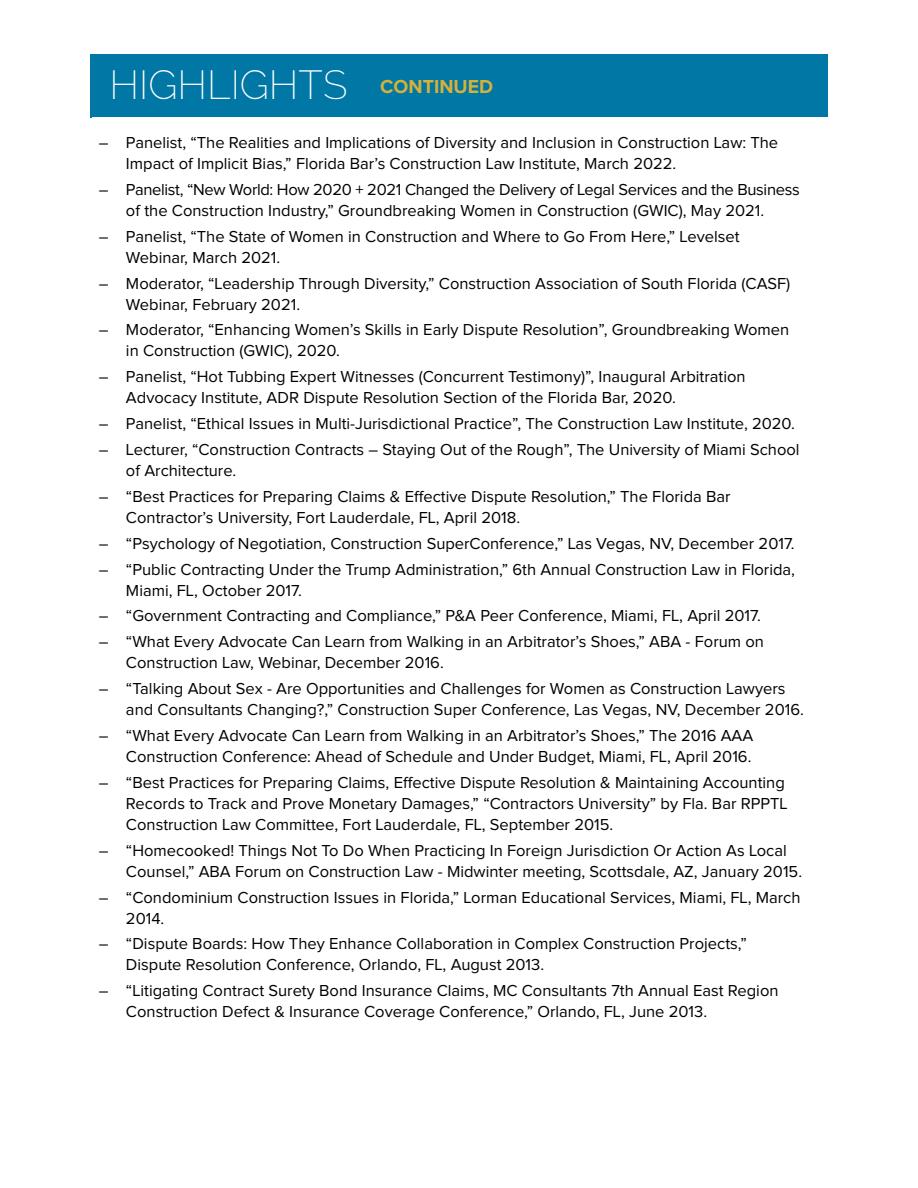
<style>
.page{position:relative;width:918px;height:1188px;background:#fff}
.page>*{position:absolute;margin:0;border:0;box-sizing:border-box;transform-origin:0 0}
.t1{font:200 40.5px "Raleway";color:#fff}
.t2{font:16.5px/21px "Proxima Nova";color:#000}
.t3{font:16.5px/21px "Proxima Nova";letter-spacing:-.02em;color:#000;text-align:center}
.s1{font-family:"Proxima Nova";font-weight:700;font-size:19.5px;color:#d6b13a}
</style>
<div class="page">
<div style="left:90px;top:54px;width:738px;height:63px;background:#0077a4"></div>
<h1 class="t1" style="left:110px;top:61px;width:385px">HIGHLIGHTS <span class="s1">CONTINUED</span></h1>
<p class="t2" style="left:126px;top:132px;width:654px;text-indent:-27px">– Panelist, “The Realities and Implications of Diversity and Inclusion in Construction Law: The<br>Impact of Implicit Bias,” Florida Bar’s Construction Law Institute, March 2022.</p>
<p class="t3" style="left:99px;top:179px;width:702px">– Panelist, “New World: How 2020 + 2021 Changed the Delivery of Legal Services and the Business of the Construction Industry,” Groundbreaking Women in Construction (GWIC), May 2021.</p>
<p class="t2" style="left:126px;top:226px;width:615px;text-indent:-27px">– Panelist, “The State of Women in Construction and Where to Go From Here,” Levelset<br>Webinar, March 2021.</p>
<p class="t2" style="left:126px;top:273px;width:666px;text-indent:-27px">– Moderator, “Leadership Through Diversity,” Construction Association of South Florida (CASF)<br>Webinar, February 2021.</p>
<p class="t2" style="left:126px;top:320px;width:665px;text-indent:-27px">– Moderator, “Enhancing Women’s Skills in Early Dispute Resolution”, Groundbreaking Women in Construction (GWIC), 2020.</p>
<p class="t2" style="left:126px;top:367px;width:621px;text-indent:-27px">– Panelist, “Hot Tubbing Expert Witnesses (Concurrent Testimony)”, Inaugural Arbitration<br>Advocacy Institute, ADR Dispute Resolution Section of the Florida Bar, 2020.</p>
<p class="t2" style="left:99px;top:414px;width:698px">– Panelist, “Ethical Issues in Multi-Jurisdictional Practice”, The Construction Law Institute, 2020.</p>
<p class="t2" style="left:126px;top:439px;width:675px;text-indent:-27px">– Lecturer, “Construction Contracts – Staying Out of the Rough”, The University of Miami School of Architecture.</p>
<p class="t2" style="left:126px;top:486px;width:606px;text-indent:-27px">– “Best Practices for Preparing Claims &amp; Effective Dispute Resolution,” The Florida Bar<br>Contractor’s University, Fort Lauderdale, FL, April 2018.</p>
<p class="t2" style="left:99px;top:533px;width:697px">– “Psychology of Negotiation, Construction SuperConference,” Las Vegas, NV, December 2017.</p>
<p class="t2" style="left:126px;top:559px;width:671px;text-indent:-27px">– “Public Contracting Under the Trump Administration,” 6th Annual Construction Law in Florida,<br>Miami, FL, October 2017.</p>
<p class="t2" style="left:99px;top:606px;width:663px">– “Government Contracting and Compliance,” P&amp;A Peer Conference, Miami, FL, April 2017.</p>
<p class="t2" style="left:126px;top:632px;width:640px;text-indent:-27px">– “What Every Advocate Can Learn from Walking in an Arbitrator’s Shoes,” ABA - Forum on<br>Construction Law, Webinar, December 2016.</p>
<p class="t2" style="left:126px;top:679px;width:679px;text-indent:-27px">– “Talking About Sex - Are Opportunities and Challenges for Women as Construction Lawyers and Consultants Changing?,” Construction Super Conference, Las Vegas, NV, December 2016.</p>
<p class="t2" style="left:99px;top:725px;width:656px;text-align:right">– “What Every Advocate Can Learn from Walking in an Arbitrator’s Shoes,” The 2016 AAA<br>Construction Conference: Ahead of Schedule and Under Budget, Miami, FL, April 2016.</p>
<p class="t2" style="left:126px;top:772px;width:663px;text-indent:-27px">– “Best Practices for Preparing Claims, Effective Dispute Resolution &amp; Maintaining Accounting<br>Records to Track and Prove Monetary Damages,” “Contractors University” by Fla. Bar RPPTL<br>Construction Law Committee, Fort Lauderdale, FL, September 2015.</p>
<p class="t2" style="left:126px;top:840px;width:678px;text-indent:-27px">– “Homecooked! Things Not To Do When Practicing In Foreign Jurisdiction Or Action As Local<br>Counsel,” ABA Forum on Construction Law - Midwinter meeting, Scottsdale, AZ, January 2015.</p>
<p class="t2" style="left:126px;top:887px;width:676px;text-indent:-27px">– “Condominium Construction Issues in Florida,” Lorman Educational Services, Miami, FL, March<br>2014.</p>
<p class="t2" style="left:126px;top:934px;width:622px;text-indent:-27px">– “Dispute Boards: How They Enhance Collaboration in Complex Construction Projects,”<br>Dispute Resolution Conference, Orlando, FL, August 2013.</p>
<p class="t2" style="left:126px;top:981px;width:654px;text-indent:-27px">– “Litigating Contract Surety Bond Insurance Claims, MC Consultants 7th Annual East Region<br>Construction Defect &amp; Insurance Coverage Conference,” Orlando, FL, June 2013.</p>
</div>
